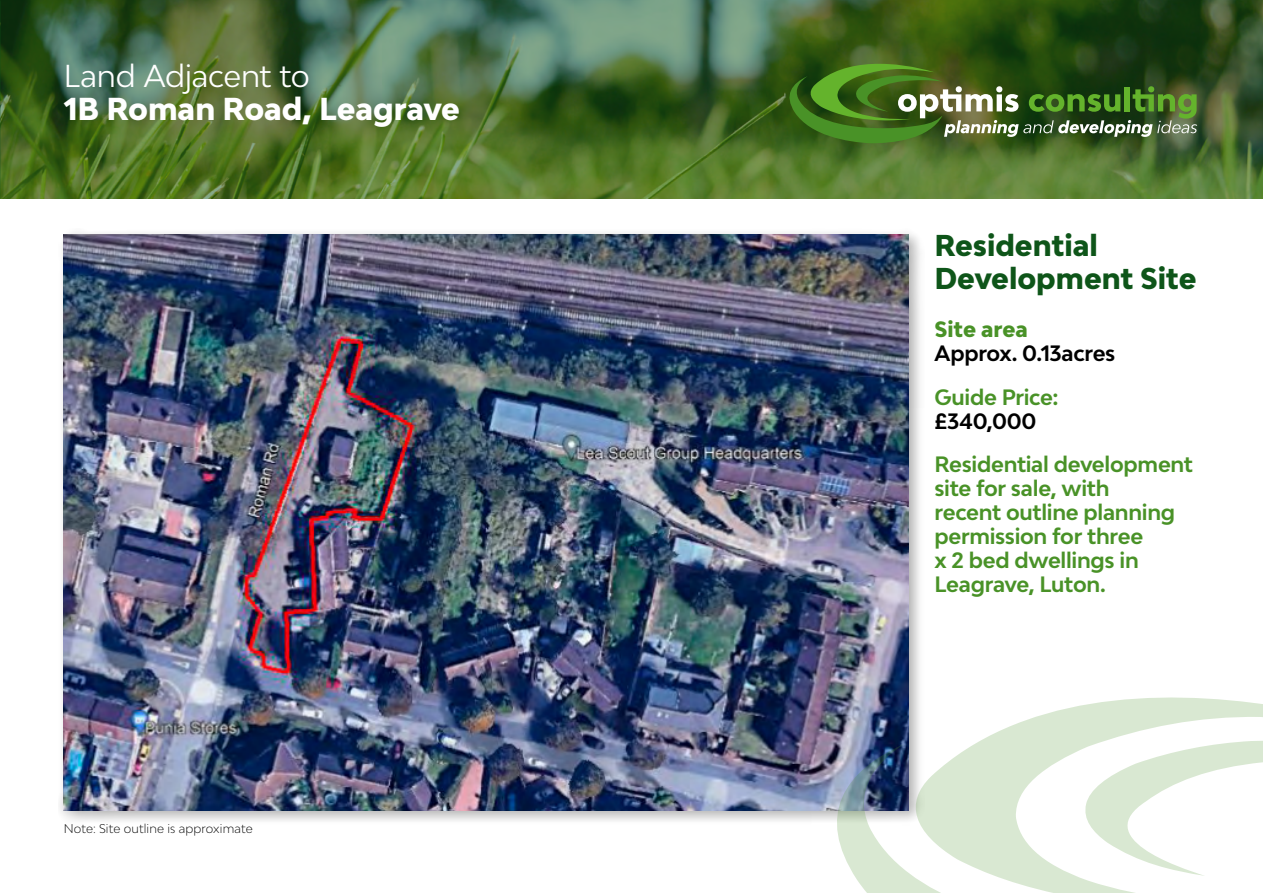
<style>
.page{position:relative;width:1263px;height:893px;background:#fff}
.page>*{position:absolute;margin:0;border:0;box-sizing:border-box;transform-origin:0 0}
.t1{font:800 30px/33px "Bw Modelica";color:#fff}
.t2{font:800 28.5px/33px "Bw Modelica";letter-spacing:-.005em;color:#0e5519}
.GREEN_HEADING{font:700 21px/24px "Bw Modelica";letter-spacing:-.015em;color:#499227}
.GREEN_HEADING-2{font:700 21px "Bw Modelica";letter-spacing:-.015em;color:#000}
.t3{font:800 21px "Bw Modelica";letter-spacing:-.005em;color:#499227}
.t4{font:300 12px "Bw Modelica";letter-spacing:.01em;color:#000}
.s1{font-weight:400}
</style>
<div class="page">
<div style="left:58px;top:228px;width:866px;height:597px;background:#000;opacity:.3"></div>
<img style="left:64px;top:234px;width:845px;height:576px">
<img style="left:0;top:0;width:1263px;height:198px">
<img style="left:814px;top:744px;width:89px;height:149px">
<svg style="left:903px;top:687px;width:360px;height:206px"></svg>
<svg style="left:789px;top:64px;width:408px;height:79px;background:#486b2d"></svg>
<p class="t1" style="left:64px;top:59px;width:398px"><span class="s1">Land Adjacent to<br></span>1B Roman Road, Leagrave</p>
<p class="t4" style="left:64px;top:820px;width:190px">Note: Site outline is approximate</p>
<p class="t2" style="left:934px;top:228px;width:264px">Residential<br>Development Site</p>
<p class="t3" style="left:934px;top:316px;width:95px">Site area</p>
<p class="GREEN_HEADING-2" style="left:934px;top:340px;width:182px">Approx. 0.13acres</p>
<p class="GREEN_HEADING" style="left:934px;top:384px;width:126px">Guide Price:</p>
<p class="GREEN_HEADING-2" style="left:934px;top:407px;width:104px">£340,000</p>
<p class="GREEN_HEADING" style="left:934px;top:452px;width:260px">Residential development site for sale, with<br>recent outline planning permission for three<br>x 2 bed dwellings in<br>Leagrave, Luton.</p>
</div>
